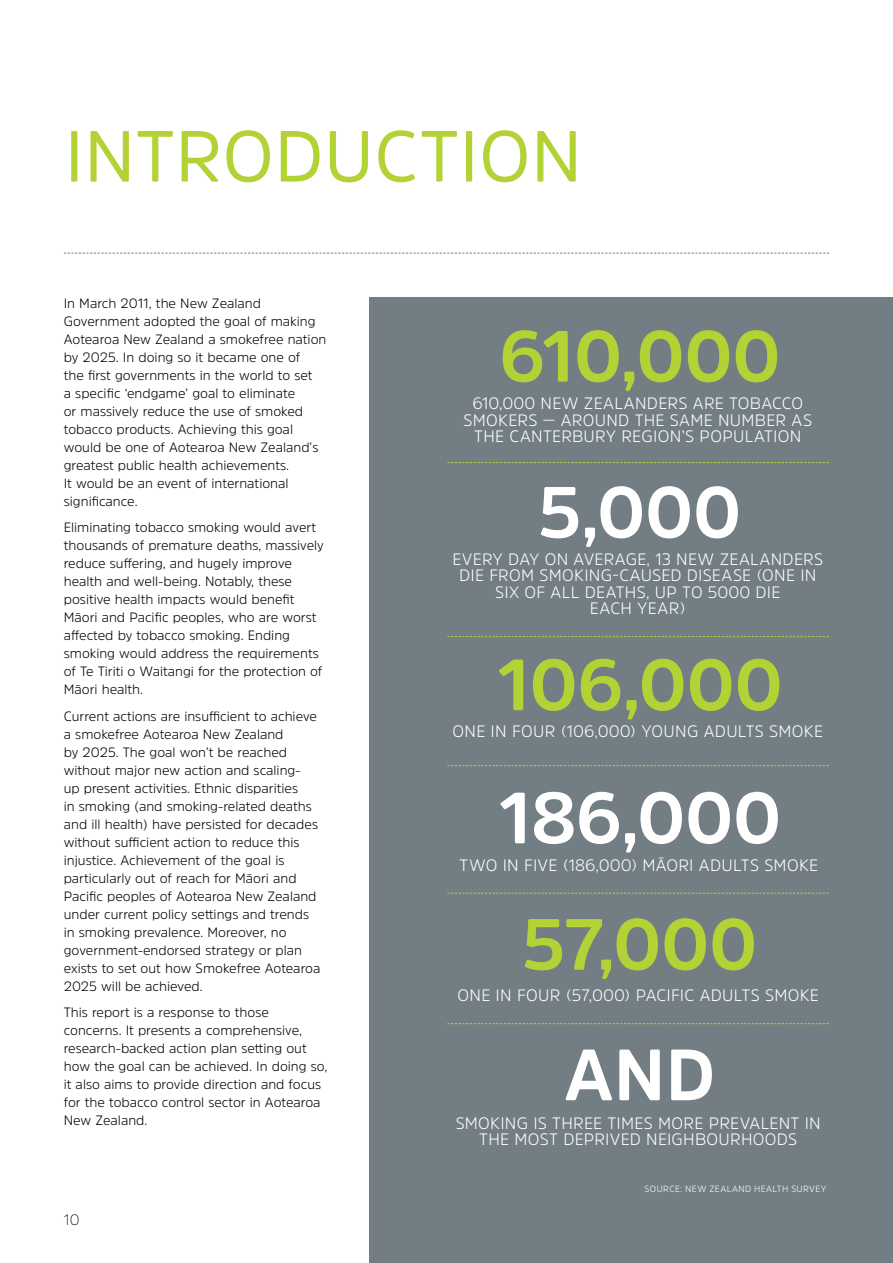
<style>
.page{position:relative;width:893px;height:1263px;background:#fff}
.page>*{position:absolute;margin:0;border:0;box-sizing:border-box;transform-origin:0 0}
.t1{font:700 72px "Amsi Pro";letter-spacing:-.015em;color:#b3d235}
.t2{font:700 72px "Amsi Pro";letter-spacing:-.015em;color:#fff}
.t3{font:72px "Amsi Pro";letter-spacing:.005em;color:#b3d235}
.t4{font:300 16.5px/16.5px "Amsi Pro";letter-spacing:.015em;color:#fff;text-align:center}
.t5{font:200 15px "Amsi Pro";color:#000}
.t6{font:300 13.5px/18px "Amsi Pro";color:#000}
.t7{font:300 9px "Amsi Pro";letter-spacing:.045em;color:#fff}
</style>
<div class="page">
<div style="left:370px;top:298px;width:523px;height:965px;background:#727d84"></div>
<svg style="left:447px;top:462px;width:382px;height:1px"></svg>
<svg style="left:64px;top:253px;width:765px;height:1px"></svg>
<svg style="left:447px;top:636px;width:382px;height:1px"></svg>
<svg style="left:447px;top:765px;width:382px;height:1px"></svg>
<svg style="left:447px;top:893px;width:382px;height:1px"></svg>
<svg style="left:447px;top:1023px;width:382px;height:1px"></svg>
<h1 class="t3" style="left:64px;top:107px;width:519px">INTRODUCTION</h1>
<p class="t6" style="left:64px;top:294px;width:264px">In March 2011, the New Zealand Government adopted the goal of making Aotearoa New Zealand a smokefree nation by 2025. In doing so it became one of<br>the first governments in the world to set<br>a specific ‘endgame’ goal to eliminate<br>or massively reduce the use of smoked tobacco products. Achieving this goal would be one of Aotearoa New Zealand’s greatest public health achievements.<br>It would be an event of international significance.</p>
<p class="t6" style="left:64px;top:518px;width:261px">Eliminating tobacco smoking would avert thousands of premature deaths, massively reduce suffering, and hugely improve health and well-being. Notably, these positive health impacts would benefit Māori and Pacific peoples, who are worst affected by tobacco smoking. Ending smoking would address the requirements of Te Tiriti o Waitangi for the protection of Māori health.</p>
<p class="t6" style="left:64px;top:707px;width:258px">Current actions are insufficient to achieve a smokefree Aotearoa New Zealand<br>by 2025. The goal won’t be reached without major new action and scaling-<br>up present activities. Ethnic disparities<br>in smoking (and smoking-related deaths and ill health) have persisted for decades without sufficient action to reduce this injustice. Achievement of the goal is particularly out of reach for Māori and Pacific peoples of Aotearoa New Zealand under current policy settings and trends in smoking prevalence. Moreover, no government-endorsed strategy or plan exists to set out how Smokefree Aotearoa 2025 will be achieved.</p>
<p class="t6" style="left:64px;top:1003px;width:265px">This report is a response to those concerns. It presents a comprehensive, research-backed action plan setting out how the goal can be achieved. In doing so, it also aims to provide direction and focus for the tobacco control sector in Aotearoa New Zealand.</p>
<p class="t5" style="left:64px;top:1210px;width:18px">10</p>
<h1 class="t1" style="left:499px;top:307px;width:284px">610,000</h1>
<p class="t4" style="left:463px;top:395px;width:350px">610,000 NEW ZEALANDERS ARE TOBACCO<br>SMOKERS — AROUND THE SAME NUMBER AS<br>THE CANTERBURY REGION’S POPULATION</p>
<h1 class="t2" style="left:538px;top:463px;width:205px">5,000</h1>
<p class="t4" style="left:452px;top:550px;width:372px">EVERY DAY ON AVERAGE, 13 NEW ZEALANDERS<br>DIE FROM SMOKING-CAUSED DISEASE (ONE IN<br>SIX OF ALL DEATHS, UP TO 5000 DIE<br>EACH YEAR)</p>
<h1 class="t1" style="left:497px;top:635px;width:288px">106,000</h1>
<p class="t4" style="left:453px;top:722px;width:372px">ONE IN FOUR (106,000) YOUNG ADULTS SMOKE</p>
<h1 class="t2" style="left:498px;top:768px;width:285px">186,000</h1>
<p class="t4" style="left:459px;top:856px;width:360px">TWO IN FIVE (186,000) MĀORI ADULTS SMOKE</p>
<h1 class="t1" style="left:522px;top:895px;width:237px">57,000</h1>
<p class="t4" style="left:458px;top:987px;width:363px">ONE IN FOUR (57,000) PACIFIC ADULTS SMOKE</p>
<h1 class="t2" style="left:564px;top:1025px;width:153px">AND</h1>
<p class="t4" style="left:456px;top:1114px;width:367px">SMOKING IS THREE TIMES MORE PREVALENT IN<br>THE MOST DEPRIVED NEIGHBOURHOODS</p>
<p class="t7" style="left:645px;top:1183px;width:183px">SOURCE: NEW ZEALAND HEALTH SURVEY</p>
</div>
